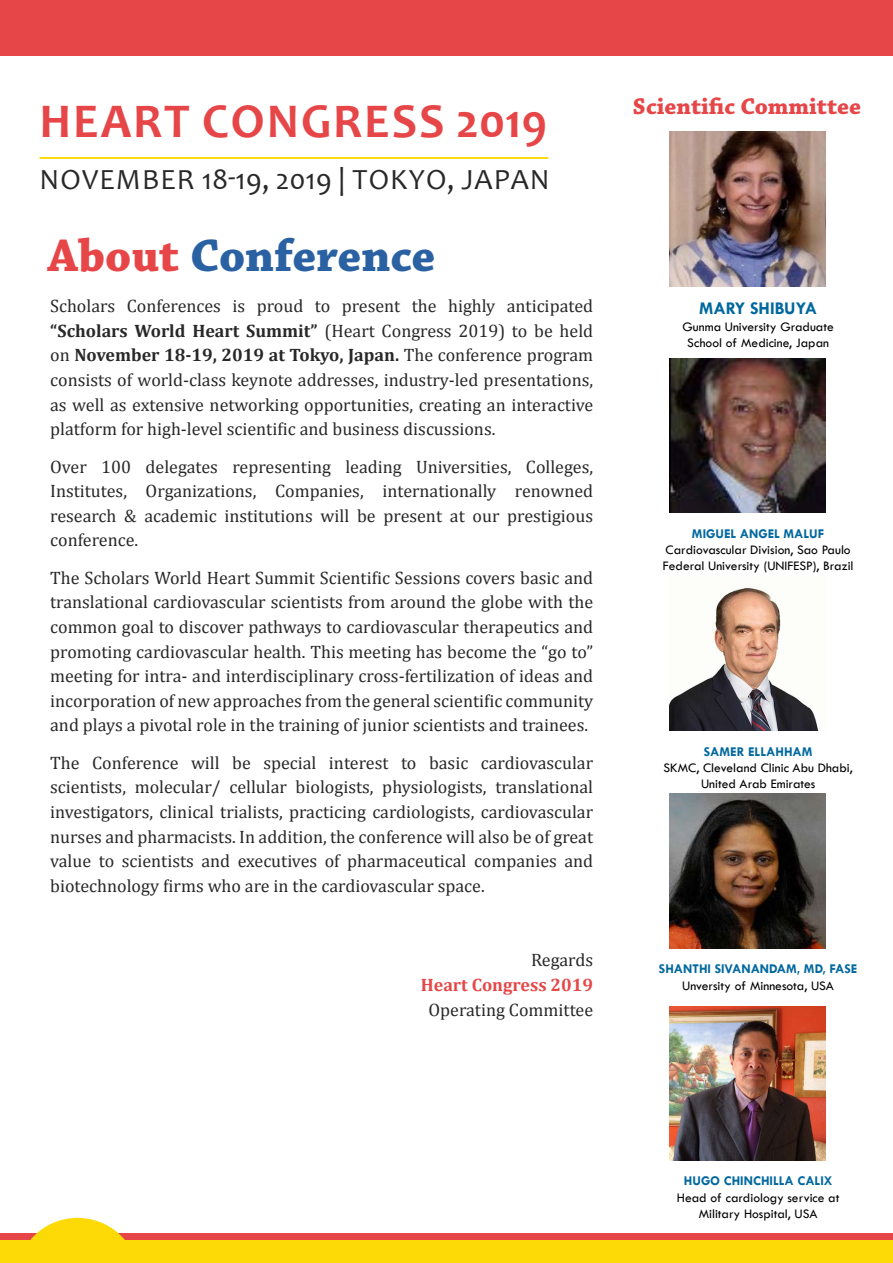
<style>
.page{position:relative;width:893px;height:1263px;background:#fff}
.page>*{position:absolute;margin:0;border:0;box-sizing:border-box;transform-origin:0 0}
.t1{font:700 48.6px "Candara";letter-spacing:.04em;color:#e64647}
.t2{font:700 48px "Chaparral Pro";color:#2a61a2}
.t3{font:29.4px "Candara";letter-spacing:.04em;color:#292829}
.t4{font:700 24px "Chaparral Pro";color:#e64647}
.t5{font:18px/24.6px "Cambria";color:#292829;text-align:justify}
.t6{font:700 18px "Cambria";color:#e64647}
.t7{font:700 18px "Tw Cen";color:#00689e}
.t8{font:13.5px/16.2px "Tw Cen";color:#000;text-align:center}
.t9{font:700 13.5px "Tw Cen";color:#00689e}
.s1{color:#e64647}
.s2{font-weight:700}
</style>
<div class="page">
<div style="left:0;top:0;width:893px;height:55px;background:#e64647"></div>
<hr style="left:40px;top:157px;width:508px;height:2px;background:#fdd905">
<div style="left:0;top:1236px;width:893px;height:27px;background:#fdd905"></div>
<div style="left:0;top:1232px;width:893px;height:7px;background:#e64647"></div>
<svg style="left:16px;top:1218px;width:123px;height:22px"></svg>
<img style="left:669px;top:132px;width:156px;height:154px">
<img style="left:669px;top:358px;width:156px;height:155px">
<img style="left:669px;top:588px;width:149px;height:142px">
<img style="left:669px;top:794px;width:156px;height:154px">
<img style="left:669px;top:1006px;width:156px;height:154px">
<h1 class="t1" style="left:40px;top:91px;width:509px">HEART CONGRESS 2019</h1>
<h3 class="t3" style="left:40px;top:161px;width:506px">NOVEMBER 18-19, 2019 | TOKYO, JAPAN</h3>
<h2 class="t2" style="left:48px;top:228px;width:389px"><span class="s1">About</span> Conference</h2>
<p class="t5" style="left:50px;top:294px;width:544px">Scholars Conferences is proud to present the highly anticipated <span class="s2">“Scholars World Heart Summit”</span> (Heart Congress 2019) to be held on <span class="s2">November 18-19, 2019 at Tokyo, Japan.</span> The conference program consists of world-class keynote addresses, industry-led presentations, as well as extensive networking opportunities, creating an interactive platform for high-level scientific and business discussions.</p>
<p class="t5" style="left:50px;top:454px;width:544px">Over 100 delegates representing leading Universities, Colleges, Institutes, Organizations, Companies, internationally renowned research &amp; academic institutions will be present at our prestigious conference.</p>
<p class="t5" style="left:50px;top:565px;width:544px">The Scholars World Heart Summit Scientific Sessions covers basic and translational cardiovascular scientists from around the globe with the common goal to discover pathways to cardiovascular therapeutics and promoting cardiovascular health. This meeting has become the “go to” meeting for intra- and interdisciplinary cross-fertilization of ideas and incorporation of new approaches from the general scientific community and plays a pivotal role in the training of junior scientists and trainees.</p>
<p class="t5" style="left:50px;top:750px;width:544px">The Conference will be special interest to basic cardiovascular scientists, molecular/ cellular biologists, physiologists, translational investigators, clinical trialists, practicing cardiologists, cardiovascular nurses and pharmacists. In addition, the conference will also be of great value to scientists and executives of pharmaceutical companies and biotechnology firms who are in the cardiovascular space.</p>
<p class="t5" style="left:531px;top:948px;width:64px">Regards</p>
<p class="t6" style="left:421px;top:972px;width:174px">Heart Congress 2019</p>
<p class="t5" style="left:428px;top:997px;width:166px">Operating Committee</p>
<h3 class="t4" style="left:633px;top:92px;width:230px">Scientific Committee</h3>
<p class="t7" style="left:699px;top:298px;width:119px">MARY SHIBUYA</p>
<p class="t8" style="left:682px;top:318px;width:153px">Gunma University Graduate<br>School of Medicine, Japan</p>
<p class="t9" style="left:692px;top:525px;width:134px">MIGUEL ANGEL MALUF</p>
<p class="t8" style="left:663px;top:542px;width:192px;text-align:left">Cardiovascular Division, Sao Paulo<br>Federal University (UNIFESP), Brazil</p>
<p class="t9" style="left:704px;top:743px;width:110px">SAMER ELLAHHAM</p>
<p class="t8" style="left:664px;top:759px;width:191px">SKMC, Cleveland Clinic Abu Dhabi,<br>United Arab Emirates</p>
<p class="t9" style="left:659px;top:961px;width:200px">SHANTHI SIVANANDAM, MD, FASE</p>
<p class="t8" style="left:682px;top:977px;width:153px">Unversity of Minnesota, USA</p>
<p class="t9" style="left:684px;top:1173px;width:150px">HUGO CHINCHILLA CALIX</p>
<p class="t8" style="left:677px;top:1189px;width:164px">Head of cardiology service at<br>Military Hospital, USA</p>
</div>
